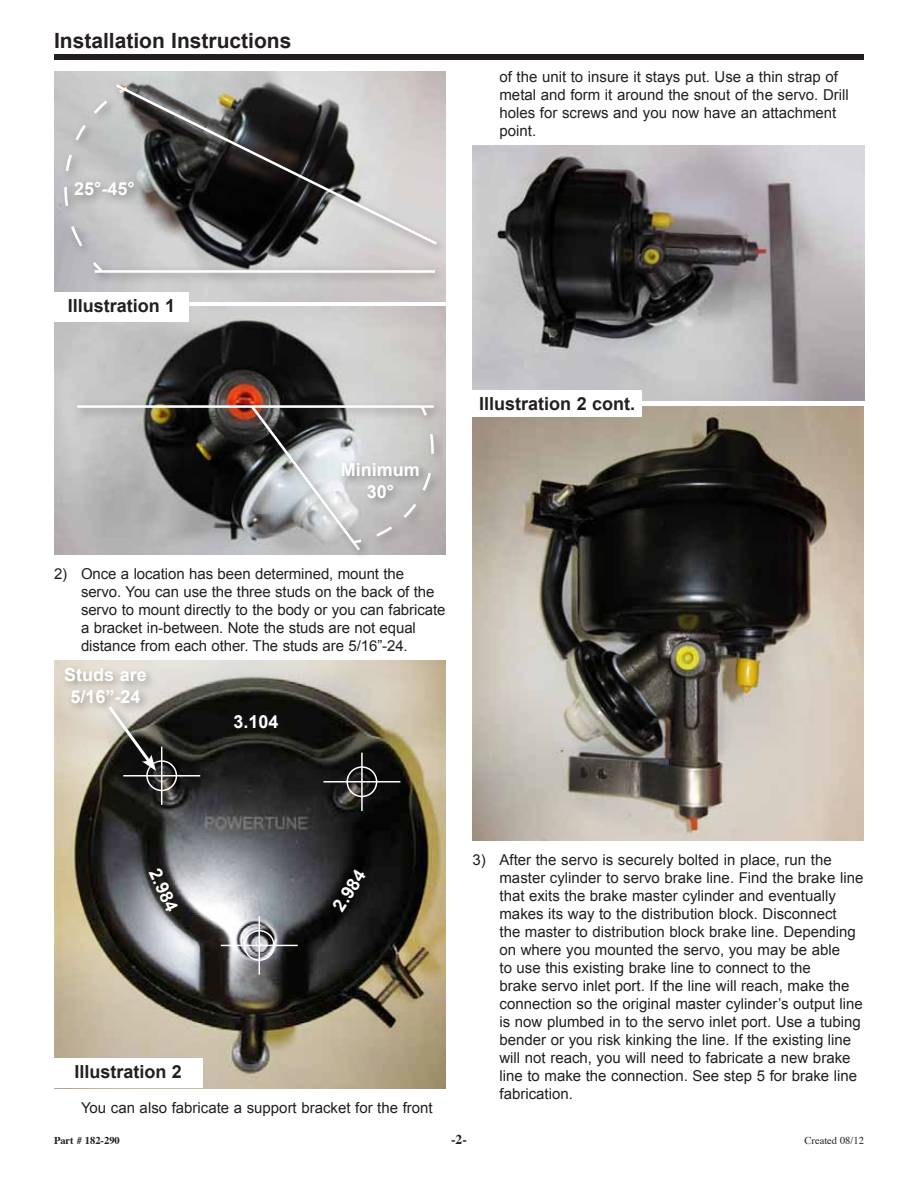
<style>
.page{position:relative;width:918px;height:1188px;background:#fff}
.page>*{position:absolute;margin:0;border:0;box-sizing:border-box;transform-origin:0 0}
.t1{font:700 21px "Arial";color:#231f20}
.t2{font:700 18px/21.6px "Arial";color:#fff;text-align:center}
.t3{font:700 18px "Arial";color:#231f20}
.t4{font:15px/18px "Arial";color:#231f20}
.t5{font:700 13.5px "Times";color:#231f20}
.t6{font:700 10.5px "Times";color:#231f20}
.t7{font:10.5px "Times";color:#231f20}
</style>
<div class="page">
<div style="left:54px;top:54px;width:810px;height:6px;background:#231f20"></div>
<img style="left:54px;top:307px;width:392px;height:247px">
<div style="left:73px;top:400px;width:372px;height:19px;background:#231f20;opacity:.4"></div>
<hr style="left:77px;top:405px;width:357px;height:3px;background:#fff">
<div style="left:247px;top:402px;width:124px;height:159px;background:#231f20;opacity:.4"></div>
<div style="left:349px;top:402px;width:96px;height:152px;background:#231f20;opacity:.4"></div>
<svg style="left:248px;top:403px;width:187px;height:150px"></svg>
<div style="left:337px;top:459px;width:93px;height:50px;background:#231f20;opacity:.4"></div>
<img style="left:54px;top:71px;width:391px;height:230px">
<div style="left:60px;top:83px;width:78px;height:199px;background:#bbbac0"></div>
<svg style="left:63px;top:84px;width:49px;height:181px"></svg>
<div style="left:90px;top:265px;width:356px;height:19px;background:#231f20;opacity:.4"></div>
<hr style="left:95px;top:270px;width:340px;height:3px;background:#fff">
<div style="left:112px;top:80px;width:335px;height:175px;background:#231f20;opacity:.4"></div>
<svg style="left:113px;top:82px;width:327px;height:165px"></svg>
<div style="left:71px;top:177px;width:74px;height:30px;background:#231f20;opacity:.4"></div>
<div style="left:54px;top:292px;width:135px;height:30px;background:#fff"></div>
<img style="left:54px;top:661px;width:392px;height:427px">
<div style="left:244px;top:930px;width:31px;height:31px;border:2px solid #fff;border-radius:50%"></div>
<hr style="left:259px;top:916px;width:1px;height:59px;background:#fff">
<hr style="left:221px;top:945px;width:77px;height:1px;background:#fff">
<div style="left:346px;top:766px;width:31px;height:31px;border:2px solid #fff;border-radius:50%"></div>
<hr style="left:361px;top:753px;width:2px;height:58px;background:#fff">
<hr style="left:323px;top:781px;width:77px;height:2px;background:#fff">
<div style="left:146px;top:760px;width:31px;height:31px;border:2px solid #fff;border-radius:50%"></div>
<hr style="left:161px;top:747px;width:1px;height:58px;background:#fff">
<hr style="left:123px;top:775px;width:77px;height:2px;background:#fff">
<div style="left:61px;top:664px;width:96px;height:50px;background:#231f20;opacity:.4"></div>
<div style="left:230px;top:711px;width:59px;height:28px;background:#231f20;opacity:.4"></div>
<div style="left:105px;top:703px;width:62px;height:78px;background:#231f20;opacity:.4"></div>
<svg style="left:105px;top:703px;width:51px;height:68px"></svg>
<div style="left:145px;top:864px;width:44px;height:58px;background:#231f20;opacity:.4"></div>
<div style="left:329px;top:866px;width:47px;height:57px;background:#231f20;opacity:.4"></div>
<div style="left:54px;top:1058px;width:148px;height:30px;background:#fff"></div>
<img style="left:473px;top:146px;width:391px;height:255px">
<img style="left:473px;top:406px;width:391px;height:434px">
<div style="left:472px;top:390px;width:170px;height:27px;background:#fff"></div>
<h1 class="t1" style="left:54px;top:29px;width:239px">Installation Instructions</h1>
<p class="t2" style="left:74px;top:178px;width:62px">25°-45°</p>
<p class="t4" style="left:500px;top:68px;width:351px">of the unit to insure it stays put. Use a thin strap of metal and form it around the snout of the servo. Drill holes for screws and you now have an attachment point.</p>
<p class="t3" style="left:68px;top:295px;width:109px">Illustration 1</p>
<p class="t2" style="left:341px;top:459px;width:81px">Minimum<br>30°</p>
<p class="t4" style="left:81px;top:565px;width:366px;text-indent:-27px">2) Once a location has been determined, mount the servo. You can use the three studs on the back of the servo to mount directly to the body or you can fabricate a bracket in-between. Note the studs are not equal distance from each other. The studs are 5/16”-24.</p>
<p class="t2" style="left:64px;top:664px;width:84px">Studs are<br>5/16”-24</p>
<p class="t2" style="left:234px;top:711px;width:47px">3.104</p>
<p class="t3" style="left:479px;top:394px;width:158px">Illustration 2 cont.</p>
<p class="t2" style="left:164px;top:865px;width:47px;rotate:65deg">2.984</p>
<p class="t2" style="left:328px;top:903px;width:47px;rotate:-57deg">2.984</p>
<p class="t3" style="left:74px;top:1062px;width:109px">Illustration 2</p>
<p class="t4" style="left:81px;top:1099px;width:353px">You can also fabricate a support bracket for the front</p>
<p class="t4" style="left:500px;top:851px;width:365px;text-indent:-27px">3) After the servo is securely bolted in place, run the master cylinder to servo brake line. Find the brake line that exits the brake master cylinder and eventually makes its way to the distribution block. Disconnect<br>the master to distribution block brake line. Depending on where you mounted the servo, you may be able<br>to use this existing brake line to connect to the<br>brake servo inlet port. If the line will reach, make the connection so the original master cylinder’s output line is now plumbed in to the servo inlet port. Use a tubing bender or you risk kinking the line. If the existing line will not reach, you will need to fabricate a new brake line to make the connection. See step 5 for brake line fabrication.</p>
<p class="t6" style="left:54px;top:1131px;width:67px">Part # 182-290</p>
<p class="t5" style="left:451px;top:1127px;width:17px">-2-</p>
<p class="t7" style="left:805px;top:1131px;width:61px">Created 08/12</p>
</div>
